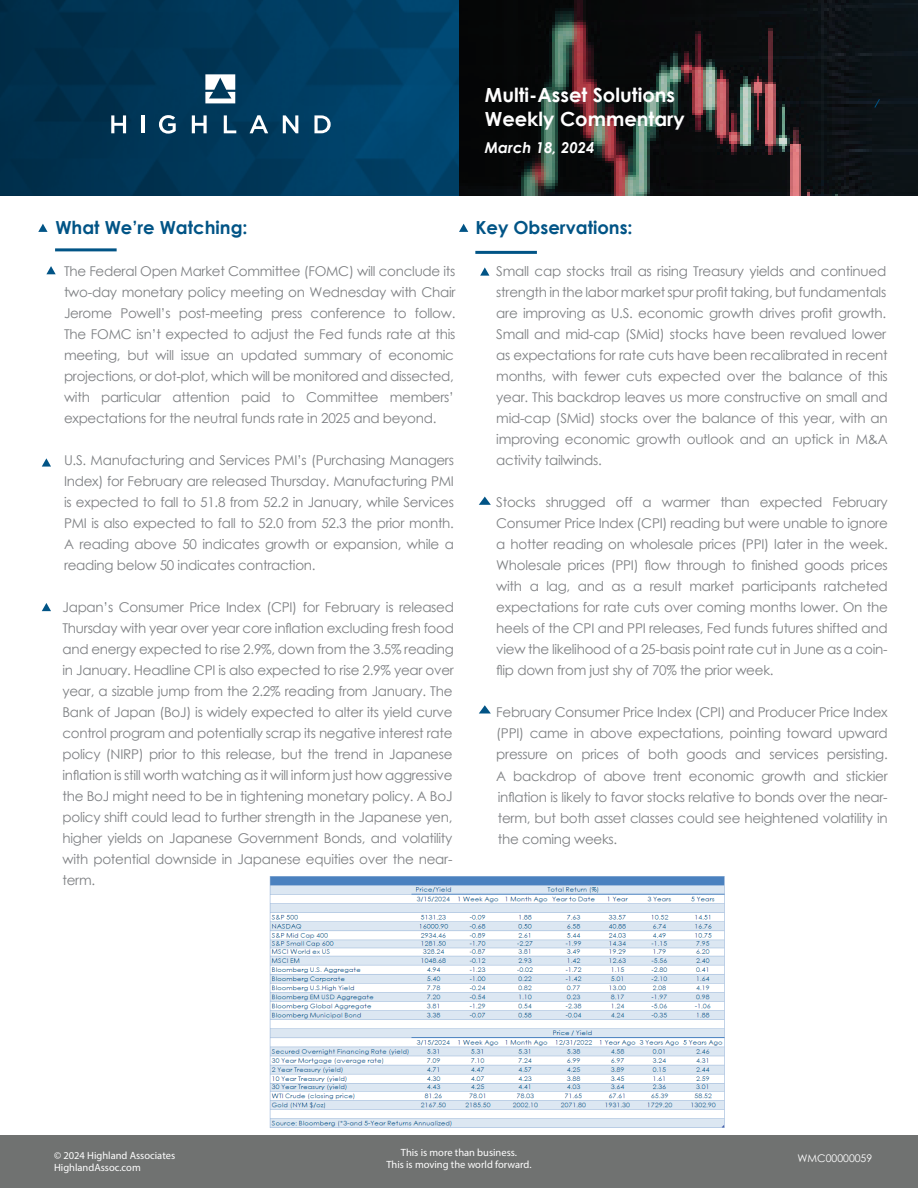
<style>
.page{position:relative;width:918px;height:1188px;background:#fff}
.page>*{position:absolute;margin:0;border:0;box-sizing:border-box;transform-origin:0 0}
.t1{font:700 19.5px/23.4px "Century Gothic";color:#fff}
.t2{font:700 18px "Century Gothic";color:#015486}
.t3{font:italic 700 15px "Century Gothic";color:#fff}
.t4{font:13.5px/21px "Century Gothic";letter-spacing:-.02em;color:#7e8083;text-align:justify}
.t5{font:10.5px/12.6px "Myriad Pro";color:#fff;text-align:center}
.t6{font:10.5px "Century Gothic";color:#fff}
</style>
<div class="page">
<img style="left:443px;top:0;width:16px;height:195px">
<div style="left:0;top:0;width:443px;height:195px;background:linear-gradient(to right,#002b46,#00456f)"></div>
<svg style="left:459px;top:0;width:443px;height:195px;background:#1d1c1c"></svg>
<svg style="left:205px;top:74px;width:30px;height:29px"></svg>
<svg style="left:111px;top:115px;width:15px;height:18px"></svg>
<hr style="left:142px;top:115px;width:3px;height:18px;background:#fff">
<svg style="left:159px;top:115px;width:17px;height:19px"></svg>
<svg style="left:192px;top:115px;width:15px;height:18px"></svg>
<svg style="left:224px;top:115px;width:12px;height:18px"></svg>
<svg style="left:250px;top:115px;width:18px;height:18px"></svg>
<svg style="left:283px;top:115px;width:15px;height:18px"></svg>
<svg style="left:314px;top:115px;width:17px;height:18px"></svg>
<div style="left:0;top:1135px;width:918px;height:53px;background:#707271"></div>
<svg style="left:38px;top:224px;width:10px;height:8px"></svg>
<hr style="left:55px;top:248px;width:62px;height:3px;background:#015486">
<hr style="left:475px;top:251px;width:62px;height:3px;background:#015486">
<svg style="left:875px;top:99px;width:4px;height:8px"></svg>
<svg style="left:480px;top:267px;width:9px;height:9px"></svg>
<svg style="left:459px;top:224px;width:9px;height:8px"></svg>
<svg style="left:46px;top:266px;width:10px;height:8px"></svg>
<img style="left:269px;top:876px;width:456px;height:252px">
<svg style="left:42px;top:458px;width:9px;height:9px"></svg>
<svg style="left:42px;top:603px;width:9px;height:8px"></svg>
<svg style="left:479px;top:705px;width:12px;height:9px"></svg>
<svg style="left:479px;top:497px;width:12px;height:8px"></svg>
<h1 class="t1" style="left:485px;top:82px;width:202px">Multi-Asset Solutions<br>Weekly Commentary</h1>
<p class="t3" style="left:485px;top:136px;width:111px">March 18, 2024</p>
<h2 class="t2" style="left:55px;top:214px;width:194px">What We’re Watching:</h2>
<h2 class="t2" style="left:475px;top:214px;width:159px">Key Observations:</h2>
<p class="t4" style="left:64px;top:261px;width:393px">The Federal Open Market Committee (FOMC) will conclude its two-day monetary policy meeting on Wednesday with Chair Jerome Powell’s post-meeting press conference to follow.<br>The FOMC isn’t expected to adjust the Fed funds rate at this meeting, but will issue an updated summary of economic projections, or dot-plot, which will be monitored and dissected, with particular attention paid to Committee members’ expectations for the neutral funds rate in 2025 and beyond.</p>
<p class="t4" style="left:64px;top:450px;width:392px">U.S. Manufacturing and Services PMI’s (Purchasing Managers Index) for February are released Thursday. Manufacturing PMI is expected to fall to 51.8 from 52.2 in January, while Services PMI is also expected to fall to 52.0 from 52.3 the prior month.<br>A reading above 50 indicates growth or expansion, while a reading below 50 indicates contraction.</p>
<p class="t4" style="left:63px;top:597px;width:393px">Japan’s Consumer Price Index (CPI) for February is released Thursday with year over year core inflation excluding fresh food and energy expected to rise 2.9%, down from the 3.5% reading in January. Headline CPI is also expected to rise 2.9% year over year, a sizable jump from the 2.2% reading from January. The Bank of Japan (BoJ) is widely expected to alter its yield curve control program and potentially scrap its negative interest rate policy (NIRP) prior to this release, but the trend in Japanese inflation is still worth watching as it will inform just how aggressive the BoJ might need to be in tightening monetary policy. A BoJ policy shift could lead to further strength in the Japanese yen, higher yields on Japanese Government Bonds, and volatility with potential downside in Japanese equities over the near&shy;term.</p>
<p class="t4" style="left:496px;top:261px;width:393px">Small cap stocks trail as rising Treasury yields and continued strength in the labor market spur profit taking, but fundamentals are improving as U.S. economic growth drives profit growth.<br>Small and mid-cap (SMid) stocks have been revalued lower as expectations for rate cuts have been recalibrated in recent months, with fewer cuts expected over the balance of this year. This backdrop leaves us more constructive on small and mid-cap (SMid) stocks over the balance of this year, with an improving economic growth outlook and an uptick in M&amp;A activity tailwinds.</p>
<p class="t4" style="left:496px;top:492px;width:393px">Stocks shrugged off a warmer than expected February Consumer Price Index (CPI) reading but were unable to ignore a hotter reading on wholesale prices (PPI) later in the week.<br>Wholesale prices (PPI) flow through to finished goods prices with a lag, and as a result market participants ratcheted expectations for rate cuts over coming months lower. On the heels of the CPI and PPI releases, Fed funds futures shifted and view the likelihood of a 25-basis point rate cut in June as a coin&shy;flip down from just shy of 70% the prior week.</p>
<p class="t4" style="left:496px;top:702px;width:393px">February Consumer Price Index (CPI) and Producer Price Index (PPI) came in above expectations, pointing toward upward pressure on prices of both goods and services persisting.<br>A backdrop of above trent economic growth and stickier inflation is likely to favor stocks relative to bonds over the near&shy;term, but both asset classes could see heightened volatility in the coming weeks.</p>
<p class="t5" style="left:386px;top:1146px;width:147px">This is more than business.<br>This is moving the world forward.</p>
<p class="t5" style="left:54px;top:1149px;width:123px">© 2024 Highland Associates</p>
<p class="t6" style="left:797px;top:1151px;width:76px">WMC00000059</p>
<p class="t5" style="left:54px;top:1161px;width:88px">HighlandAssoc.com</p>
</div>
